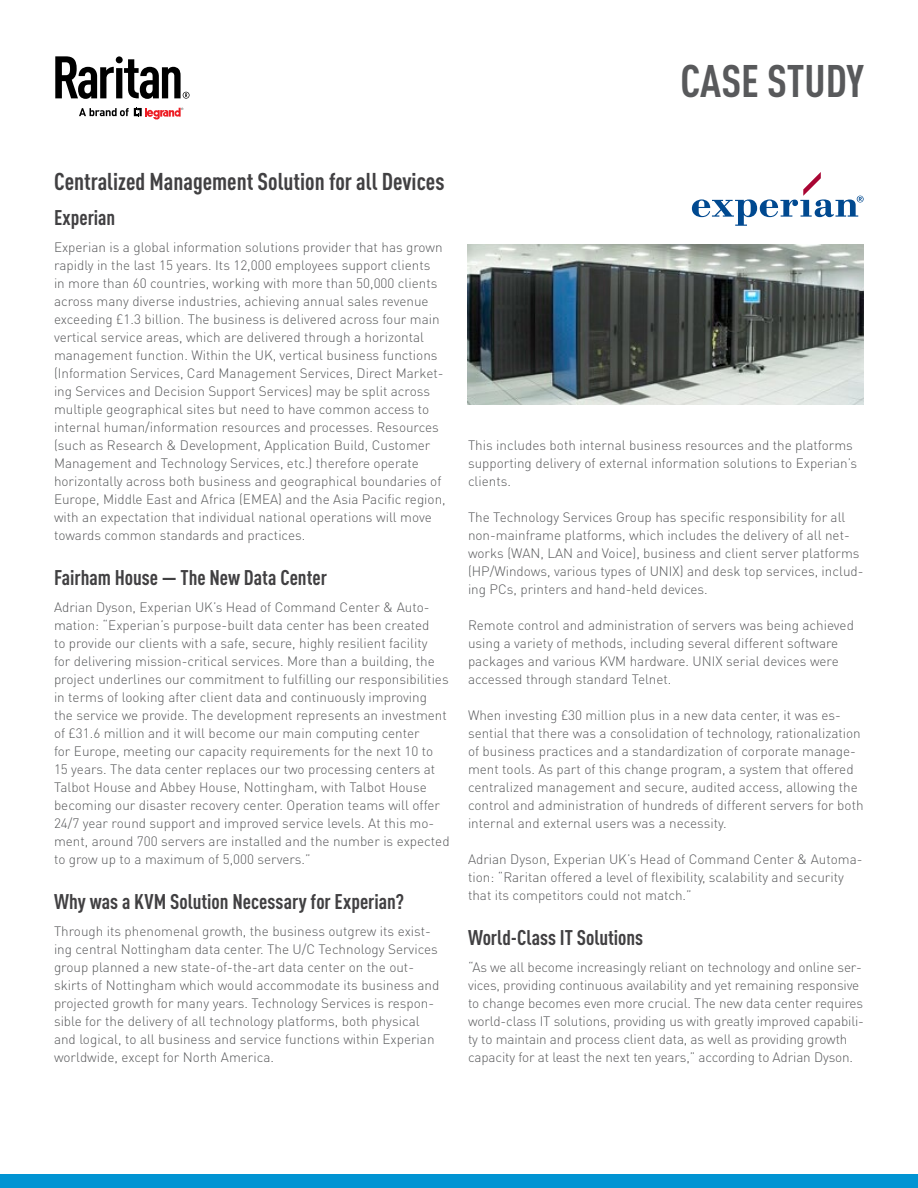
<style>
.page{position:relative;width:918px;height:1188px;background:#fff}
.page>*{position:absolute;margin:0;border:0;box-sizing:border-box;transform-origin:0 0}
.t1{font:700 condensed 45px "DIN Pro";color:#58595b}
.t2{font:700 condensed 24px "DIN Pro";color:#414042}
.t3{font:700 condensed 21px "DIN Pro";color:#414042}
.t4{font:300 13.5px/18px "DIN Pro";color:#58595b}
</style>
<div class="page">
<svg style="left:79px;top:107px;width:104px;height:13px"></svg>
<svg style="left:55px;top:56px;width:135px;height:43px"></svg>
<div style="left:0;top:1174px;width:918px;height:14px;background:#0194d3"></div>
<svg style="left:692px;top:172px;width:172px;height:54px"></svg>
<img style="left:468px;top:244px;width:396px;height:161px">
<h1 class="t1" style="left:680px;top:54px;width:185px">CASE STUDY</h1>
<h2 class="t2" style="left:54px;top:167px;width:392px">Centralized Management Solution for all Devices</h2>
<h3 class="t3" style="left:54px;top:205px;width:63px">Experian</h3>
<p class="t4" style="left:54px;top:238px;width:393px">Experian is a global information solutions provider that has grown rapidly in the last 15 years. Its 12,000 employees support clients<br>in more than 60 countries, working with more than 50,000 clients across many diverse industries, achieving annual sales revenue exceeding £1.3 billion. The business is delivered across four main vertical service areas, which are delivered through a horizontal management function. Within the UK, vertical business functions (Information Services, Card Management Services, Direct Market&shy;ing Services and Decision Support Services) may be split across multiple geographical sites but need to have common access to internal human/information resources and processes. Resources (such as Research &amp; Development, Application Build, Customer Management and Technology Services, etc.) therefore operate horizontally across both business and geographical boundaries of Europe, Middle East and Africa (EMEA) and the Asia Pacific region, with an expectation that individual national operations will move towards common standards and practices.</p>
<h3 class="t3" style="left:54px;top:565px;width:274px">Fairham House — The New Data Center</h3>
<p class="t4" style="left:54px;top:598px;width:397px">Adrian Dyson, Experian UK’s Head of Command Center &amp; Auto&shy;mation: “Experian’s purpose-built data center has been created<br>to provide our clients with a safe, secure, highly resilient facility<br>for delivering mission-critical services. More than a building, the project underlines our commitment to fulfilling our responsibilities in terms of looking after client data and continuously improving<br>the service we provide. The development represents an investment of £31.6 million and it will become our main computing center<br>for Europe, meeting our capacity requirements for the next 10 to 15 years. The data center replaces our two processing centers at Talbot House and Abbey House, Nottingham, with Talbot House becoming our disaster recovery center. Operation teams will offer 24/7 year round support and improved service levels. At this mo&shy;ment, around 700 servers are installed and the number is expected to grow up to a maximum of 5,000 servers.”</p>
<h3 class="t3" style="left:54px;top:889px;width:352px">Why was a KVM Solution Necessary for Experian?</h3>
<p class="t4" style="left:54px;top:922px;width:387px">Through its phenomenal growth, the business outgrew its exist&shy;ing central Nottingham data center. The U/C Technology Services group planned a new state-of-the-art data center on the out&shy;skirts of Nottingham which would accommodate its business and projected growth for many years. Technology Services is respon&shy;sible for the delivery of all technology platforms, both physical and logical, to all business and service functions within Experian worldwide, except for North America.</p>
<p class="t4" style="left:468px;top:436px;width:391px">This includes both internal business resources and the platforms supporting delivery of external information solutions to Experian’s clients.</p>
<p class="t4" style="left:468px;top:508px;width:397px">The Technology Services Group has specific responsibility for all non-mainframe platforms, which includes the delivery of all net&shy;works (WAN, LAN and Voice), business and client server platforms (HP/Windows, various types of UNIX) and desk top services, includ&shy;ing PCs, printers and hand-held devices.</p>
<p class="t4" style="left:468px;top:616px;width:387px">Remote control and administration of servers was being achieved using a variety of methods, including several different software packages and various KVM hardware. UNIX serial devices were accessed through standard Telnet.</p>
<p class="t4" style="left:468px;top:706px;width:397px">When investing £30 million plus in a new data center, it was es&shy;sential that there was a consolidation of technology, rationalization of business practices and a standardization of corporate manage&shy;ment tools. As part of this change program, a system that offered centralized management and secure, audited access, allowing the control and administration of hundreds of different servers for both internal and external users was a necessity.</p>
<p class="t4" style="left:468px;top:849px;width:396px">Adrian Dyson, Experian UK’s Head of Command Center &amp; Automa&shy;tion: “Raritan offered a level of flexibility, scalability and security that its competitors could not match.”</p>
<h3 class="t3" style="left:468px;top:925px;width:177px">World-Class IT Solutions</h3>
<p class="t4" style="left:468px;top:958px;width:398px">“As we all become increasingly reliant on technology and online ser&shy;vices, providing continuous availability and yet remaining responsive to change becomes even more crucial. The new data center requires world-class IT solutions, providing us with greatly improved capabili&shy;ty to maintain and process client data, as well as providing growth capacity for at least the next ten years,” according to Adrian Dyson.</p>
</div>
